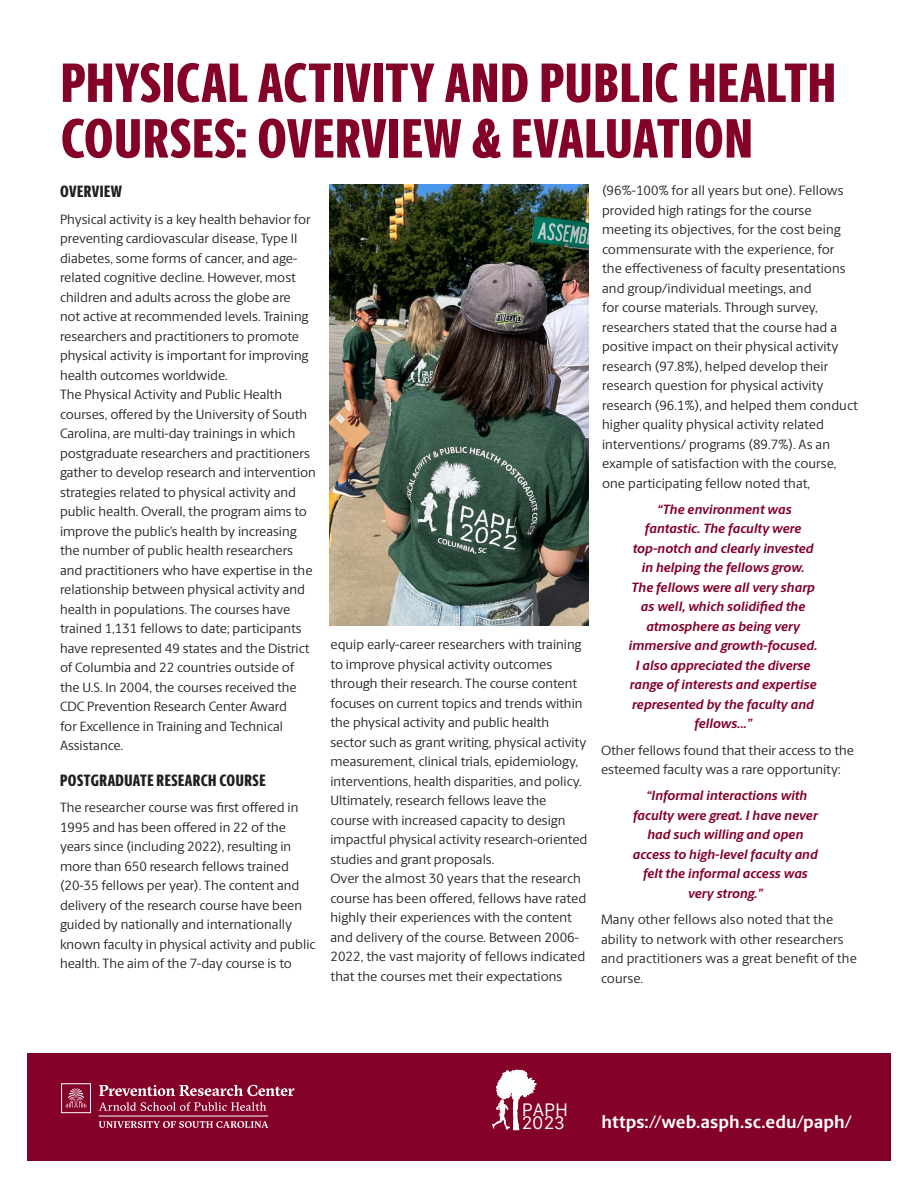
<style>
.page{position:relative;width:918px;height:1188px;background:#fff}
.page>*{position:absolute;margin:0;border:0;box-sizing:border-box;transform-origin:0 0}
.Area_Information{font:800 55.65px/55.7px "Berlingske Sans X Cn";letter-spacing:.015em;color:#840128}
.Web_Address{font:700 18px "Berlingske Sans";color:#fff}
.t1{font:17.4px/13.6px "Galvji";color:#fff}
.Subhead_2{font:800 16.5px "Berlingske Sans X Cn";letter-spacing:.025em;color:#231f20}
.Body_Copy_1_First_Pa{font:13.5px/19.5px "Berlingske Sans";color:#231f20}
.Body_Copy_1_First_Pa-2{font:italic 700 13.5px/19.5px "Berlingske Sans";color:#840128;text-align:center}
</style>
<div class="page">
<img style="left:329px;top:185px;width:260px;height:441px">
<div style="left:27px;top:1053px;width:864px;height:108px;background:#840128"></div>
<svg style="left:99px;top:1085px;width:195px;height:11px"></svg>
<svg style="left:99px;top:1102px;width:167px;height:9px"></svg>
<svg style="left:99px;top:1121px;width:169px;height:7px"></svg>
<hr style="left:99px;top:1116px;width:169px;height:1px;background:#fff">
<div style="left:61px;top:1083px;width:30px;height:30px;background:#840128;border:1px solid #fff"></div>
<svg style="left:66px;top:1088px;width:20px;height:20px"></svg>
<svg style="left:492px;top:1069px;width:45px;height:61px"></svg>
<p class="Area_Information" style="left:61px;top:54px;width:776px">PHYSICAL ACTIVITY AND PUBLIC HEALTH<br>COURSES: OVERVIEW &amp; EVALUATION</p>
<p class="Subhead_2" style="left:60px;top:179px;width:63px">OVERVIEW</p>
<p class="Body_Copy_1_First_Pa" style="left:60px;top:209px;width:252px">Physical activity is a key health behavior for preventing cardiovascular disease, Type II diabetes, some forms of cancer, and age&shy;related cognitive decline. However, most children and adults across the globe are not active at recommended levels. Training researchers and practitioners to promote physical activity is important for improving health outcomes worldwide.</p>
<p class="Body_Copy_1_First_Pa" style="left:60px;top:384px;width:257px">The Physical Activity and Public Health courses, offered by the University of South Carolina, are multi-day trainings in which postgraduate researchers and practitioners gather to develop research and intervention strategies related to physical activity and public health. Overall, the program aims to improve the public’s health by increasing the number of public health researchers and practitioners who have expertise in the relationship between physical activity and health in populations. The courses have trained 1,131 fellows to date; participants have represented 49 states and the District of Columbia and 22 countries outside of the U.S. In 2004, the courses received the CDC Prevention Research Center Award<br>for Excellence in Training and Technical Assistance.</p>
<p class="Subhead_2" style="left:60px;top:768px;width:207px">POSTGRADUATE RESEARCH COURSE</p>
<p class="Body_Copy_1_First_Pa" style="left:60px;top:797px;width:257px">The researcher course was first offered in 1995 and has been offered in 22 of the years since (including 2022), resulting in more than 650 research fellows trained (20-35 fellows per year). The content and delivery of the research course have been guided by nationally and internationally known faculty in physical activity and public health. The aim of the 7-day course is to</p>
<p class="Body_Copy_1_First_Pa" style="left:602px;top:180px;width:257px">(96%-100% for all years but one). Fellows provided high ratings for the course meeting its objectives, for the cost being commensurate with the experience, for<br>the effectiveness of faculty presentations and group/individual meetings, and<br>for course materials. Through survey, researchers stated that the course had a positive impact on their physical activity research (97.8%), helped develop their research question for physical activity research (96.1%), and helped them conduct higher quality physical activity related interventions/ programs (89.7%). As an example of satisfaction with the course, one participating fellow noted that,</p>
<p class="Body_Copy_1_First_Pa-2" style="left:629px;top:499px;width:190px">“The environment was fantastic. The faculty were top-notch and clearly invested in helping the fellows grow.<br>The fellows were all very sharp as well, which solidified the atmosphere as being very immersive and growth-focused.<br>I also appreciated the diverse range of interests and expertise represented by the faculty and fellows...”</p>
<p class="Body_Copy_1_First_Pa" style="left:601px;top:740px;width:255px">Other fellows found that their access to the esteemed faculty was a rare opportunity:</p>
<p class="Body_Copy_1_First_Pa-2" style="left:633px;top:786px;width:187px">“Informal interactions with faculty were great. I have never had such willing and open access to high-level faculty and felt the informal access was very strong.”</p>
<p class="Body_Copy_1_First_Pa" style="left:601px;top:909px;width:257px">Many other fellows also noted that the ability to network with other researchers and practitioners was a great benefit of the course.</p>
<p class="Body_Copy_1_First_Pa" style="left:330px;top:634px;width:258px">equip early-career researchers with training to improve physical activity outcomes through their research. The course content focuses on current topics and trends within the physical activity and public health sector such as grant writing, physical activity measurement, clinical trials, epidemiology, interventions, health disparities, and policy.<br>Ultimately, research fellows leave the course with increased capacity to design impactful physical activity research-oriented studies and grant proposals.</p>
<p class="Body_Copy_1_First_Pa" style="left:330px;top:868px;width:257px">Over the almost 30 years that the research course has been offered, fellows have rated highly their experiences with the content and delivery of the course. Between 2006- 2022, the vast majority of fellows indicated that the courses met their expectations</p>
<p class="t1" style="left:522px;top:1103px;width:48px">PAPH<br>2023</p>
<p class="Web_Address" style="left:602px;top:1108px;width:252px">https://web.asph.sc.edu/paph/</p>
</div>
